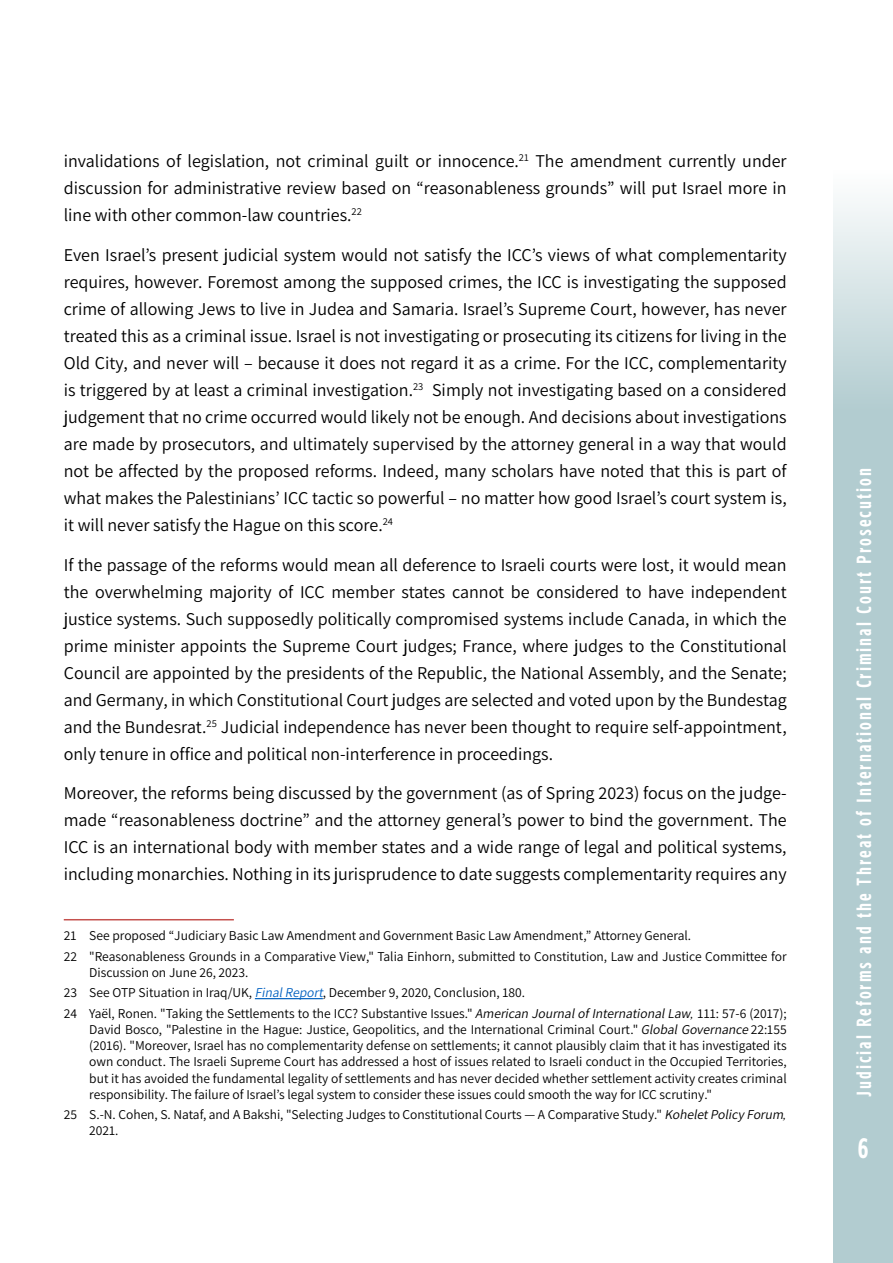
<style>
.page{position:relative;width:893px;height:1263px;background:#fff}
.page>*{position:absolute;margin:0;border:0;box-sizing:border-box;transform-origin:0 0}
.t1{font:700 27px "Fb Tamlil Condensed";color:#fff}
.t2{font:700 19.5px "Fb Tamlil Condensed Eng";letter-spacing:.1em;color:#fff}
.t3{font:200 18px/27px "Assistant";color:#000}
.t4{font:200 13.5px/16.2px "Assistant";color:#000;text-align:justify}
.t5{font:italic 13.5px "Times New Roman";color:#000}
.t6{font:200 10.5px "Assistant";color:#000}
.s1{font-size:18px}
.s2{font-style:italic;color:#0563c1}
.s3{font-family:"Times New Roman";font-weight:400;font-style:italic}
.s4{font-style:italic}
</style>
<div class="page">
<svg style="left:833px;top:201px;width:60px;height:1062px;background:#b8d0d3"></svg>
<hr style="left:64px;top:919px;width:170px;height:1px;background:#c5514e">
<hr style="left:255px;top:998px;width:68px;height:1px;background:#0563c1">
<p class="t3" style="left:64px;top:147px;width:724px">invalidations of legislation, not criminal guilt or innocence<br>discussion for administrative review based on “reasonableness grounds” will put Israel more in</p>
<p class="t6" style="left:347px;top:204px;width:16px"><span class="s1">.</span>22</p>
<p class="t3" style="left:535px;top:147px;width:253px">The amendment currently under</p>
<p class="t6" style="left:515px;top:150px;width:16px"><span class="s1">.</span>21</p>
<p class="t3" style="left:64px;top:201px;width:285px">line with other common-law countries</p>
<p class="t3" style="left:64px;top:240px;width:724px;text-align:right">Even Israel s’ present judicial system would not satisfy the ICC s’ views of what complementarity requires, however. Foremost among the supposed crimes, the ICC is investigating the supposed crime of allowing Jews to live in Judea and Samaria. Israel s’ Supreme Court, however, has never treated this as a criminal issue. Israel is not investigating or prosecuting its citizens for living in the Old City, and never will – because it does not regard it as a crime. For the ICC, complementarity Simply not investigating based on a considered</p>
<p class="t3" style="left:64px;top:375px;width:724px">is triggered by at least a criminal investigation<br>judgement that no crime occurred would likely not be enough. And decisions about investigations are made by prosecutors, and ultimately supervised by the attorney general in a way that would not be affected by the proposed reforms. Indeed, many scholars have noted that this is part of what makes the Palestinians’ ICC tactic so powerful – no matter how good Israel s’ court system is,</p>
<p class="t6" style="left:378px;top:514px;width:16px"><span class="s1">.</span>24</p>
<p class="t6" style="left:409px;top:379px;width:16px"><span class="s1">.</span>23</p>
<p class="t3" style="left:64px;top:510px;width:316px">it will never satisfy the Hague on this score</p>
<p class="t3" style="left:64px;top:550px;width:724px;text-align:right">If the passage of the reforms would mean all deference to Israeli courts were lost it, would mean the overwhelming majority of ICC member states cannot be considered to have independent justice systems. Such supposedly politically compromised systems include Canada in, which the prime minister appoints the Supreme Court judges; France, where judges to the Constitutional Council are appointed by the presidents of the Republic, the National Assembly, and the Senate; and Germany in, which Constitutional Court judges are selected and voted upon by the Bundestag Judicial independence has never been thought to require self-appointment,</p>
<p class="t3" style="left:64px;top:712px;width:491px">and the Bundesrat<br>only tenure in office and political non-interference in proceedings.</p>
<p class="t6" style="left:202px;top:716px;width:16px"><span class="s1">.</span>25</p>
<p class="t3" style="left:64px;top:779px;width:724px">Moreover, the reforms being discussed by the government (as of Spring 2023) focus on the judge-</p>
<p class="t3" style="left:64px;top:833px;width:724px">ICC is an international body with member states and a wide range of legal and political systems, including monarchies. Nothing in its jurisprudence to date suggests complementarity requires any</p>
<p class="t3" style="left:64px;top:806px;width:724px">made “reasonableness doctrine” and the attorney general s’ power to bind the government. The</p>
<p class="t4" style="left:64px;top:927px;width:14px">21</p>
<p class="t4" style="left:89px;top:927px;width:603px">See proposed “Judiciary Basic Law Amendment and Government Basic Law Amendment ” , Attorney General.</p>
<p class="t4" style="left:64px;top:947px;width:15px">22</p>
<p class="t4" style="left:89px;top:947px;width:699px">"Reasonableness Grounds in a Comparative View " , Talia Einhorn, submitted to Constitution, Law and Justice Committee for</p>
<p class="t4" style="left:89px;top:963px;width:161px">Discussion on June 26, 2023.</p>
<p class="t4" style="left:64px;top:984px;width:15px">23</p>
<p class="t4" style="left:89px;top:984px;width:238px">See OTP Situation i n I ra q / U K, <span class="s2">Final Report</span></p>
<p class="t4" style="left:323px;top:984px;width:204px">, December 9, 2020, Conclusion, 180.</p>
<p class="t4" style="left:64px;top:1004px;width:15px">24</p>
<p class="t4" style="left:690px;top:1004px;width:98px"><span class="s3">,</span> 111: 57-6 )2017 ;(</p>
<p class="t4" style="left:89px;top:1004px;width:606px">Ya ë l , Ro n e n ". Ta k i n g t h e S ett l e m e n ts to t h e I CC ? S u b sta n t i ve I ss u e s ". <span class="s4">American Journal of International Law</span></p>
<p class="t4" style="left:64px;top:1106px;width:15px">25</p>
<p class="t4" style="left:89px;top:1021px;width:699px">D a v i d B o s co ", Pa l e st i n e i n t h e H a g u e : J u st i ce , G e o p o l i t i cs , a n d t h e I n te r n a t i o n a l C r i m i n a l C o u rt ". <span class="s4">Global Governance</span> 2 2 : 1 5 5 (2016 ". ) Moreover, Israel has no complementarity defense on settlements; it cannot plausibly claim that it has investigated its own conduct. The Israeli Supreme Court has addressed a host of issues related to Israeli conduct in the Occupied Territories, but it has avoided the fundamental legality of settlements and has never decided whether settlement activity creates criminal responsibility. The failure of Israel s’ legal system to consider these issues could smooth the way for ICC scrutiny ".</p>
<p class="t5" style="left:783px;top:1105px;width:5px">,</p>
<p class="t4" style="left:89px;top:1106px;width:698px">S N. - . Cohen .S, Nataf, and A Bakshi ", Selecting Judges to Constitutional C o u rts — A C o m p a r a t i v e S t u d y " . <span class="s4">Kohelet Policy Forum</span></p>
<p class="t4" style="left:89px;top:1122px;width:31px">2021.</p>
<p class="t2" style="left:855px;top:1097px;width:631px;rotate:-90deg">Judicial Reforms and the Threat of International Criminal Court Prosecution</p>
<h1 class="t1" style="left:858px;top:1136px;width:12px">6</h1>
</div>
